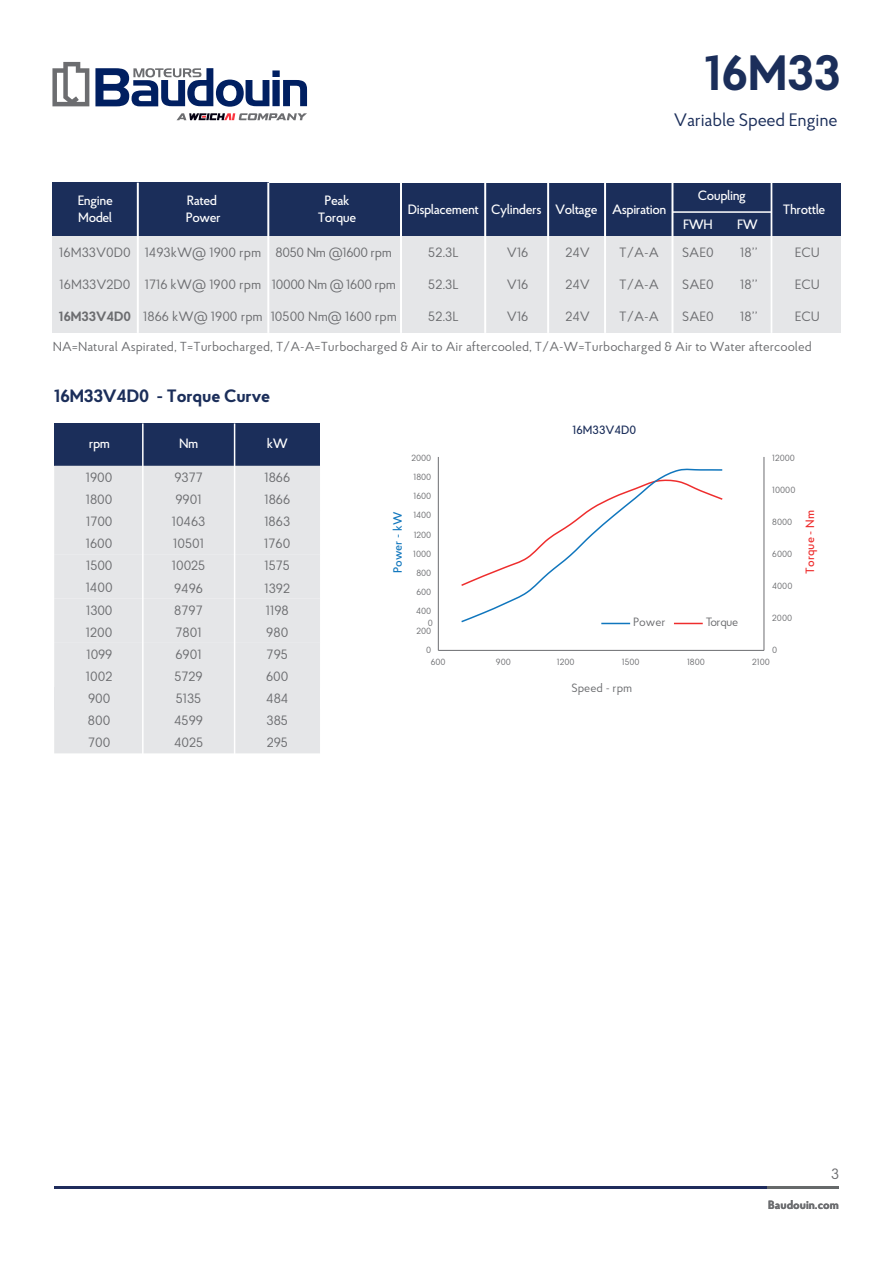
<style>
.page{position:relative;width:893px;height:1263px;background:#fff}
.page>*{position:absolute;margin:0;border:0;box-sizing:border-box;transform-origin:0 0}
.t1{font:700 49.5px "Proba Pro";color:#1b2e5a}
.t2{font:18px "Proba Pro";letter-spacing:-.015em;color:#1b2e5a}
.t3{font:700 17.85px "Proba Pro";letter-spacing:-.01em;color:#1b2e5a}
.t4{font:15px "Proba Pro";color:#6c6d70}
.t5{font:13.5px/22.2px "Proba Pro";color:#6c6d70}
.t6{font:500 13.5px/16.2px "Proba Pro";letter-spacing:-.035em;color:#fff}
.t7{font:13.5px "Proba Pro";letter-spacing:-.025em;color:#6c6d70}
.t8{font:13.05px "Proba Pro";color:#6c6d70}
.t9{font:12px "Proba Pro";color:#6c6d70}
.t10{font:700 12px "Proba Pro";color:#6c6d70}
.t11{font:500 12px "Proba Pro";color:#ee2d2d}
.t12{font:500 12px "Proba Pro";color:#1b2e5a}
.t13{font:500 12px "Proba Pro";color:#1076bd}
.t14{font:9px "Proba Pro";color:#6c6d70}
.s1{font-weight:700}
</style>
<div class="page">
<hr style="left:54px;top:1186px;width:715px;height:3px;background:#1f2c5c">
<hr style="left:768px;top:1186px;width:71px;height:3px;background:#66696a">
<svg style="left:95px;top:68px;width:212px;height:39px"></svg>
<svg style="left:52px;top:62px;width:37px;height:44px"></svg>
<svg style="left:177px;top:113px;width:130px;height:7px"></svg>
<div style="left:54px;top:423px;width:266px;height:43px;background:#1b2e5a"></div>
<div style="left:54px;top:466px;width:266px;height:221px;background:#e5e6e8"></div>
<div style="left:235px;top:687px;width:85px;height:22px;background:#e5e6e8"></div>
<div style="left:143px;top:687px;width:92px;height:22px;background:#e5e6e8"></div>
<div style="left:54px;top:687px;width:89px;height:22px;background:#e5e6e8"></div>
<div style="left:54px;top:709px;width:266px;height:44px;background:#e5e6e8"></div>
<hr style="left:142px;top:423px;width:2px;height:341px;background:#fff">
<hr style="left:234px;top:423px;width:1px;height:341px;background:#fff">
<hr style="left:764px;top:457px;width:1px;height:193px;background:#6c6d70">
<hr style="left:438px;top:457px;width:1px;height:193px;background:#6c6d70">
<hr style="left:438px;top:650px;width:326px;height:1px;background:#6c6d70">
<svg style="left:461px;top:468px;width:262px;height:156px"></svg>
<div style="left:53px;top:183px;width:788px;height:54px;background:#1b2e5a"></div>
<div style="left:52px;top:183px;width:86px;height:53px;background:#1b2e5a"></div>
<div style="left:53px;top:237px;width:788px;height:32px;background:#e5e6e8"></div>
<div style="left:53px;top:269px;width:788px;height:32px;background:#e5e6e8"></div>
<div style="left:53px;top:301px;width:788px;height:32px;background:#e5e6e8"></div>
<hr style="left:137px;top:183px;width:2px;height:150px;background:#fff">
<hr style="left:267px;top:183px;width:2px;height:150px;background:#fff">
<hr style="left:400px;top:183px;width:2px;height:150px;background:#fff">
<hr style="left:484px;top:183px;width:2px;height:150px;background:#fff">
<hr style="left:671px;top:183px;width:2px;height:150px;background:#fff">
<hr style="left:771px;top:183px;width:1px;height:150px;background:#fff">
<hr style="left:547px;top:183px;width:2px;height:150px;background:#fff">
<hr style="left:604px;top:183px;width:2px;height:150px;background:#fff">
<hr style="left:672px;top:211px;width:99px;height:2px;background:#fff">
<h1 class="t1" style="left:704px;top:39px;width:138px">16M33</h1>
<h2 class="t2" style="left:674px;top:108px;width:165px">Variable Speed Engine</h2>
<p class="t6" style="left:698px;top:187px;width:50px">Coupling</p>
<p class="t6" style="left:78px;top:192px;width:37px">Engine<br>Model</p>
<p class="t6" style="left:186px;top:192px;width:36px">Rated<br>Power</p>
<p class="t5" style="left:145px;top:241px;width:118px">1493kW@ 1900 rpm</p>
<p class="t6" style="left:318px;top:192px;width:40px;text-align:center">Peak<br>Torque</p>
<p class="t6" style="left:408px;top:201px;width:135px">Displacement Cylinders</p>
<p class="t6" style="left:783px;top:201px;width:44px">Throttle</p>
<p class="t5" style="left:565px;top:241px;width:26px">24V</p>
<p class="t5" style="left:682px;top:241px;width:33px">SAE0</p>
<p class="t5" style="left:740px;top:241px;width:19px">18’’</p>
<p class="t5" style="left:795px;top:241px;width:27px">ECU</p>
<p class="t6" style="left:555px;top:201px;width:44px">Voltage</p>
<p class="t6" style="left:612px;top:201px;width:56px">Aspiration</p>
<p class="t6" style="left:683px;top:216px;width:31px">FWH</p>
<p class="t6" style="left:737px;top:216px;width:22px">FW</p>
<p class="t5" style="left:619px;top:241px;width:41px">T/A-A</p>
<p class="t5" style="left:59px;top:241px;width:73px">16M33V0D0</p>
<p class="t7" style="left:276px;top:244px;width:118px">8050 Nm @1600 rpm</p>
<p class="t5" style="left:428px;top:241px;width:32px">52.3L</p>
<p class="t5" style="left:507px;top:241px;width:23px">V16</p>
<p class="t5" style="left:60px;top:273px;width:338px">16M33V2D0 1716 kW@ 1900 rpm 10000 Nm @ 1600 rpm</p>
<p class="t5" style="left:428px;top:273px;width:32px">52.3L</p>
<p class="t5" style="left:507px;top:273px;width:23px">V16</p>
<p class="t5" style="left:565px;top:273px;width:26px">24V</p>
<p class="t5" style="left:619px;top:273px;width:41px">T/A-A</p>
<p class="t5" style="left:682px;top:273px;width:33px">SAE0</p>
<p class="t5" style="left:740px;top:273px;width:19px">18’’</p>
<p class="t5" style="left:795px;top:273px;width:27px">ECU</p>
<p class="t5" style="left:59px;top:305px;width:340px"><span class="s1">16M33V4D0</span> 1866 kW@ 1900 rpm 10500 Nm@ 1600 rpm</p>
<p class="t5" style="left:428px;top:305px;width:32px">52.3L</p>
<p class="t5" style="left:507px;top:305px;width:23px">V16</p>
<p class="t5" style="left:565px;top:305px;width:26px">24V</p>
<p class="t5" style="left:619px;top:305px;width:41px">T/A-A</p>
<p class="t5" style="left:682px;top:305px;width:33px">SAE0</p>
<p class="t5" style="left:740px;top:305px;width:19px">18’’</p>
<p class="t5" style="left:795px;top:305px;width:27px">ECU</p>
<p class="t8" style="left:53px;top:338px;width:761px">NA=Natural Aspirated, T=Turbocharged, T/A-A=Turbocharged &amp; Air to Air aftercooled, T/A-W=Turbocharged &amp; Air to Water aftercooled</p>
<h3 class="t3" style="left:54px;top:383px;width:217px">16M33V4D0 - Torque Curve</h3>
<p class="t6" style="left:89px;top:435px;width:23px">rpm</p>
<p class="t6" style="left:179px;top:435px;width:21px">Nm</p>
<p class="t5" style="left:174px;top:466px;width:30px">9377<br>9901</p>
<p class="t5" style="left:86px;top:466px;width:28px">1900<br>1800</p>
<p class="t6" style="left:267px;top:435px;width:23px">kW</p>
<p class="t5" style="left:264px;top:466px;width:27px">1866<br>1866</p>
<p class="t5" style="left:86px;top:510px;width:28px">1700<br>1600</p>
<p class="t5" style="left:172px;top:510px;width:35px">10463<br>10501</p>
<p class="t5" style="left:264px;top:510px;width:28px">1863<br>1760</p>
<p class="t5" style="left:86px;top:554px;width:28px">1500<br>1400</p>
<p class="t5" style="left:172px;top:554px;width:35px">10025<br>9496</p>
<p class="t5" style="left:264px;top:554px;width:27px">1575<br>1392</p>
<p class="t5" style="left:86px;top:598px;width:28px">1300<br>1200</p>
<p class="t5" style="left:174px;top:598px;width:30px">8797<br>7801</p>
<p class="t5" style="left:266px;top:598px;width:24px">1198<br>980</p>
<p class="t5" style="left:86px;top:643px;width:28px;text-align:justify">1099<br>1002<br>900</p>
<p class="t5" style="left:88px;top:709px;width:24px">800<br>700</p>
<p class="t5" style="left:174px;top:643px;width:30px">6901<br>5729</p>
<p class="t5" style="left:266px;top:643px;width:24px">795<br>600</p>
<p class="t5" style="left:176px;top:687px;width:27px">5135</p>
<p class="t5" style="left:266px;top:687px;width:24px">484</p>
<p class="t5" style="left:174px;top:709px;width:31px">4599<br>4025</p>
<p class="t5" style="left:267px;top:709px;width:23px">385<br>295</p>
<p class="t13" style="left:390px;top:573px;width:63px;rotate:-90deg">Power - kW</p>
<p class="t14" style="left:411px;top:452px;width:21px">2000</p>
<p class="t14" style="left:414px;top:471px;width:19px">1800</p>
<p class="t14" style="left:414px;top:490px;width:19px">1600</p>
<p class="t14" style="left:413px;top:509px;width:19px">1400</p>
<p class="t14" style="left:414px;top:528px;width:19px">1200</p>
<p class="t14" style="left:413px;top:548px;width:20px">1000</p>
<p class="t14" style="left:416px;top:567px;width:16px">800</p>
<p class="t14" style="left:416px;top:586px;width:16px">600</p>
<p class="t14" style="left:416px;top:605px;width:17px">400</p>
<p class="t14" style="left:428px;top:617px;width:7px">0</p>
<p class="t14" style="left:417px;top:625px;width:16px">200</p>
<p class="t14" style="left:426px;top:644px;width:7px">0</p>
<p class="t14" style="left:431px;top:655px;width:16px">600</p>
<p class="t12" style="left:573px;top:422px;width:65px">16M33V4D0</p>
<p class="t9" style="left:633px;top:614px;width:34px">Power</p>
<p class="t9" style="left:706px;top:614px;width:34px">Torque</p>
<p class="t14" style="left:772px;top:452px;width:24px">12000</p>
<p class="t14" style="left:772px;top:484px;width:25px">10000</p>
<p class="t14" style="left:772px;top:516px;width:22px">8000</p>
<p class="t14" style="left:772px;top:548px;width:22px">6000</p>
<p class="t14" style="left:772px;top:580px;width:22px">4000</p>
<p class="t14" style="left:772px;top:612px;width:21px">2000</p>
<p class="t14" style="left:772px;top:644px;width:7px">0</p>
<p class="t14" style="left:496px;top:655px;width:16px">900</p>
<p class="t14" style="left:557px;top:655px;width:19px">1200</p>
<p class="t14" style="left:622px;top:655px;width:19px">1500</p>
<p class="t14" style="left:687px;top:655px;width:19px">1800</p>
<p class="t14" style="left:752px;top:655px;width:19px">2100</p>
<p class="t9" style="left:571px;top:680px;width:62px">Speed - rpm</p>
<p class="t11" style="left:802px;top:574px;width:65px;rotate:-90deg">Torque - Nm</p>
<p class="t4" style="left:831px;top:1164px;width:9px">3</p>
<p class="t10" style="left:768px;top:1197px;width:72px">Baudouin.com</p>
</div>
